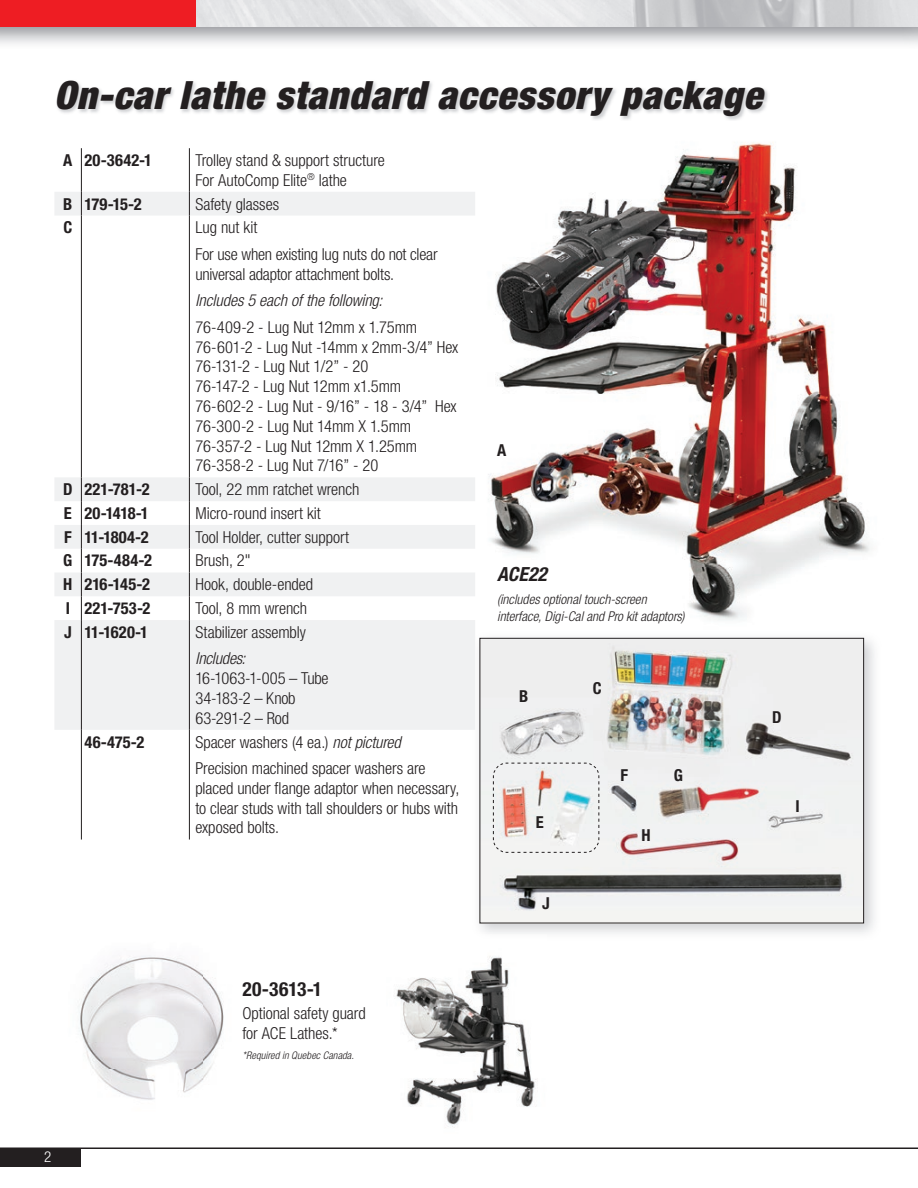
<style>
.page{position:relative;width:918px;height:1188px;background:#fff}
.page>*{position:absolute;margin:0;border:0;box-sizing:border-box;transform-origin:0 0}
.t1{font:italic 900 condensed 39px "Helvetica Neue LT Std";letter-spacing:.025em;color:#231f20}
.t2{font:700 condensed 19.5px "Helvetica Neue LT Std";letter-spacing:.015em;color:#231f20}
.t3{font:italic 700 condensed 19.5px "Helvetica Neue LT Std";letter-spacing:.005em;color:#231f20}
.t4{font:300 condensed 16.5px/19.8px "Helvetica Neue LT Std";letter-spacing:-.005em;color:#231f20}
.t5{font:700 condensed 16.5px "Helvetica Neue LT Std";letter-spacing:.005em;color:#231f20}
.t6{font:italic 300 condensed 16.5px "Helvetica Neue LT Std";letter-spacing:-.005em;color:#231f20}
.t7{font:300 condensed 15px "Helvetica Neue LT Std";color:#fff}
.t8{font:italic 300 condensed 13.5px/16.2px "Helvetica Neue LT Std";letter-spacing:.005em;color:#231f20}
.t9{font:italic 300 condensed 10.5px "Helvetica Neue LT Std";letter-spacing:.01em;color:#231f20}
.s1{font-style:italic}
</style>
<div class="page">
<svg style="left:196px;top:0;width:721px;height:27px;background:#dadbdd"></svg>
<div style="left:0;top:0;width:196px;height:27px;background:#ee1d23"></div>
<svg style="left:917px;top:0;width:1px;height:27px"></svg>
<div style="left:0;top:1148px;width:81px;height:19px;background:#231f20"></div>
<hr style="left:0;top:1148px;width:918px;height:1px;background:#231f20">
<img style="left:396px;top:956px;width:140px;height:172px">
<img style="left:488px;top:142px;width:382px;height:478px">
<img style="left:479px;top:637px;width:395px;height:297px">
<img style="left:482px;top:640px;width:380px;height:281px">
<div style="left:480px;top:638px;width:384px;height:285px;border:1px solid #231f20"></div>
<svg style="left:493px;top:762px;width:107px;height:91px"></svg>
<img style="left:57px;top:81px;width:641px;height:32px">
<img style="left:459px;top:85px;width:309px;height:35px">
<svg style="left:55px;top:192px;width:420px;height:538px"></svg>
<hr style="left:189px;top:148px;width:1px;height:44px;background:#231f20">
<svg style="left:189px;top:192px;width:1px;height:24px"></svg>
<hr style="left:189px;top:216px;width:1px;height:261px;background:#231f20">
<svg style="left:189px;top:477px;width:1px;height:143px"></svg>
<hr style="left:189px;top:620px;width:1px;height:110px;background:#231f20">
<hr style="left:189px;top:730px;width:1px;height:110px;background:#231f20">
<hr style="left:81px;top:148px;width:1px;height:44px;background:#231f20">
<svg style="left:81px;top:192px;width:1px;height:24px"></svg>
<hr style="left:81px;top:216px;width:1px;height:261px;background:#231f20">
<hr style="left:81px;top:730px;width:1px;height:110px;background:#231f20">
<svg style="left:81px;top:477px;width:1px;height:143px"></svg>
<hr style="left:81px;top:620px;width:1px;height:110px;background:#231f20">
<img style="left:78px;top:956px;width:125px;height:113px">
<img style="left:203px;top:976px;width:21px;height:104px">
<img style="left:94px;top:1069px;width:109px;height:31px">
<h1 class="t1" style="left:54px;top:71px;width:710px">On-car lathe standard accessory package</h1>
<p class="t5" style="left:63px;top:150px;width:90px">A 20-3642-1</p>
<p class="t4" style="left:195px;top:150px;width:191px">Trolley stand &amp; support structure<br>For AutoComp Elite<sup>®</sup> lathe</p>
<p class="t5" style="left:63px;top:194px;width:80px">B 179-15-2</p>
<p class="t4" style="left:195px;top:194px;width:85px">Safety glasses</p>
<p class="t5" style="left:63px;top:217px;width:10px">C</p>
<p class="t4" style="left:195px;top:214px;width:244px;line-height:26.5px">Lug nut kit<br>For use when existing lug nuts do not clear</p>
<p class="t4" style="left:195px;top:264px;width:200px">universal adaptor attachment bolts.</p>
<p class="t6" style="left:195px;top:291px;width:188px">Includes 5 each of the following:</p>
<p class="t4" style="left:195px;top:317px;width:264px">76-409-2 - Lug Nut 12mm x 1.75mm<br>76-601-2 - Lug Nut -14mm x 2mm-3/4” Hex<br>76-131-2 - Lug Nut 1/2” - 20<br>76-147-2 - Lug Nut 12mm x1.5mm<br>76-602-2 - Lug Nut - 9/16” - 18 - 3/4” Hex<br>76-300-2 - Lug Nut 14mm X 1.5mm<br>76-357-2 - Lug Nut 12mm X 1.25mm<br>76-358-2 - Lug Nut 7/16” - 20</p>
<p class="t5" style="left:63px;top:479px;width:88px">D 221-781-2</p>
<p class="t4" style="left:195px;top:479px;width:166px">Tool, 22 mm ratchet wrench</p>
<p class="t5" style="left:64px;top:503px;width:86px">E 20-1418-1</p>
<p class="t4" style="left:195px;top:503px;width:127px">Micro-round insert kit</p>
<p class="t5" style="left:64px;top:527px;width:86px">F 11-1804-2</p>
<p class="t4" style="left:195px;top:527px;width:155px">Tool Holder, cutter support</p>
<p class="t5" style="left:63px;top:551px;width:90px">G 175-484-2</p>
<p class="t4" style="left:195px;top:551px;width:57px">Brush, 2"</p>
<p class="t5" style="left:63px;top:574px;width:88px">H 216-145-2</p>
<p class="t4" style="left:195px;top:574px;width:119px">Hook, double-ended</p>
<p class="t5" style="left:66px;top:598px;width:86px">I 221-753-2</p>
<p class="t4" style="left:195px;top:598px;width:113px">Tool, 8 mm wrench</p>
<p class="t5" style="left:64px;top:622px;width:86px">J 11-1620-1</p>
<p class="t4" style="left:195px;top:622px;width:112px">Stabilizer assembly</p>
<p class="t6" style="left:195px;top:649px;width:52px">Includes:</p>
<p class="t4" style="left:195px;top:668px;width:135px">16-1063-1-005 – Tube<br>34-183-2 – Knob<br>63-291-2 – Rod</p>
<p class="t5" style="left:84px;top:732px;width:62px">46-475-2</p>
<p class="t4" style="left:195px;top:728px;width:232px;line-height:26.5px">Spacer washers (4 ea.) <span class="s1">not pictured<br></span>Precision machined spacer washers are</p>
<p class="t4" style="left:195px;top:778px;width:266px;text-align:justify">placed under flange adaptor when necessary, to clear studs with tall shoulders or hubs with exposed bolts.</p>
<p class="t5" style="left:497px;top:440px;width:11px">A</p>
<p class="t3" style="left:497px;top:563px;width:51px">ACE22</p>
<p class="t8" style="left:497px;top:592px;width:189px">(includes optional touch-screen interface, Digi-Cal and Pro kit adaptors)</p>
<p class="t5" style="left:593px;top:678px;width:10px">C</p>
<p class="t5" style="left:519px;top:686px;width:11px">B</p>
<p class="t5" style="left:772px;top:707px;width:11px">D</p>
<p class="t5" style="left:620px;top:765px;width:9px">F</p>
<p class="t5" style="left:674px;top:765px;width:11px">G</p>
<p class="t5" style="left:536px;top:812px;width:9px">E</p>
<p class="t5" style="left:642px;top:825px;width:11px">H</p>
<p class="t5" style="left:795px;top:796px;width:6px">I</p>
<p class="t5" style="left:542px;top:893px;width:9px">J</p>
<p class="t2" style="left:242px;top:978px;width:81px">20-3613-1</p>
<p class="t4" style="left:242px;top:1004px;width:125px">Optional safety guard for ACE Lathes.*</p>
<p class="t9" style="left:242px;top:1049px;width:113px">*Required in Quebec Canada.</p>
<p class="t7" style="left:44px;top:1148px;width:9px">2</p>
</div>
